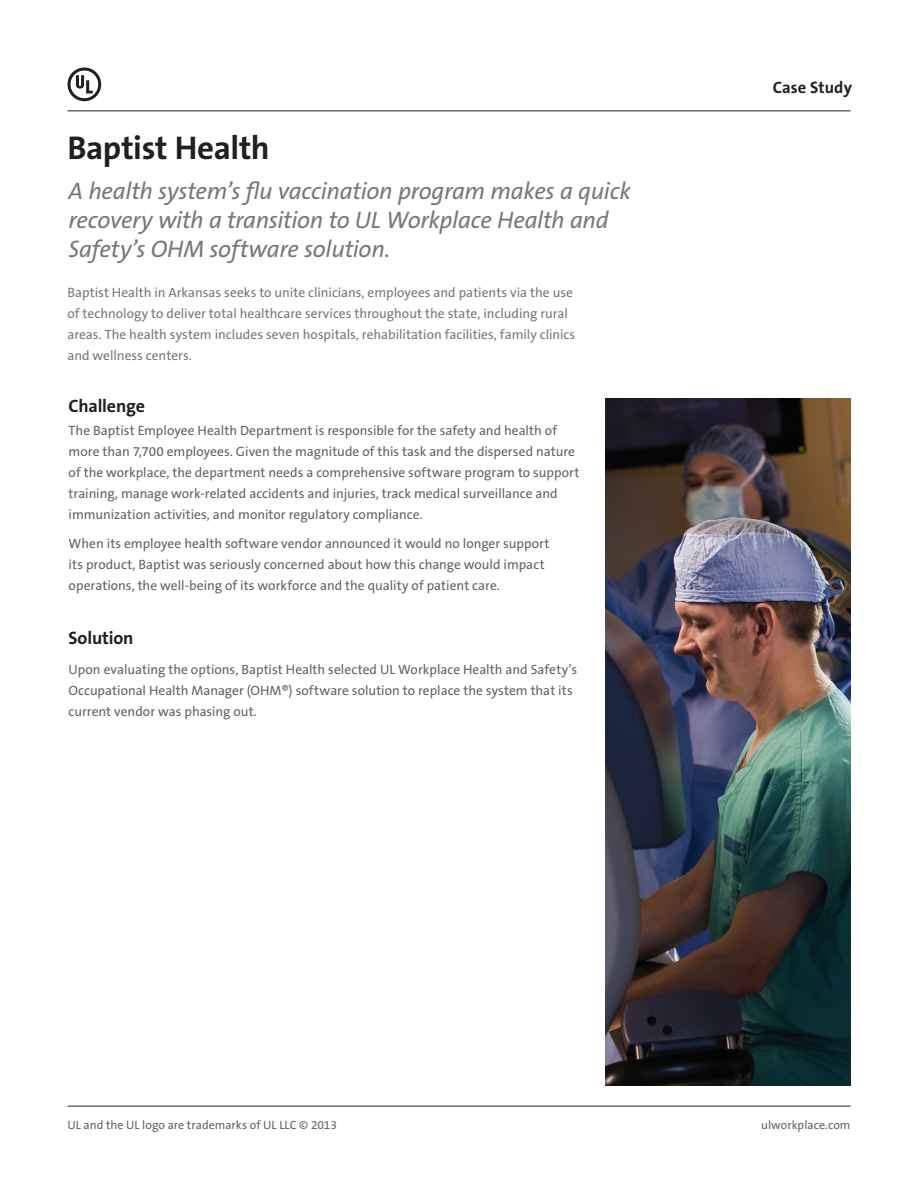
<style>
.page{position:relative;width:918px;height:1188px;background:#fff}
.page>*{position:absolute;margin:0;border:0;box-sizing:border-box;transform-origin:0 0}
.t1{font:700 33px "The Sans B W7";letter-spacing:-.01em;color:#231f20}
.t2{font:italic 24px/28.8px "The Sans B W5 Plain";letter-spacing:-.01em;color:#76787b}
.t3{font:700 18px "The Sans B W7";letter-spacing:-.01em;color:#231f20}
.t4{font:700 16.5px "The Sans B W7";letter-spacing:.005em;color:#231f20}
.t5{font:13.5px/21px "The Sans B W5 Plain";color:#636366}
.t6{font:13.5px/21px "The Sans B W5 Plain";color:#76787b}
.t7{font:12px "The Sans B W5 Plain";letter-spacing:.005em;color:#636366}
</style>
<div class="page">
<img style="left:605px;top:398px;width:245px;height:688px">
<hr style="left:68px;top:1106px;width:782px;height:1px;background:#231f20">
<hr style="left:68px;top:111px;width:782px;height:1px;background:#231f20">
<svg style="left:67px;top:67px;width:35px;height:35px"></svg>
<h1 class="t1" style="left:68px;top:127px;width:204px">Baptist Health</h1>
<h2 class="t2" style="left:69px;top:177px;width:564px">A health system’s flu vaccination program makes a quick recovery with a transition to UL Workplace Health and<br>Safety’s OHM software solution.</h2>
<p class="t6" style="left:68px;top:282px;width:509px">Baptist Health in Arkansas seeks to unite clinicians, employees and patients via the use of technology to deliver total healthcare services throughout the state, including rural areas. The health system includes seven hospitals, rehabilitation facilities, family clinics and wellness centers.</p>
<h3 class="t3" style="left:69px;top:394px;width:78px">Challenge</h3>
<p class="t5" style="left:69px;top:420px;width:512px">The Baptist Employee Health Department is responsible for the safety and health of more than 7,700 employees. Given the magnitude of this task and the dispersed nature of the workplace, the department needs a comprehensive software program to support training, manage work-related accidents and injuries, track medical surveillance and immunization activities, and monitor regulatory compliance.</p>
<p class="t5" style="left:69px;top:533px;width:482px">When its employee health software vendor announced it would no longer support its product, Baptist was seriously concerned about how this change would impact operations, the well-being of its workforce and the quality of patient care.</p>
<h3 class="t3" style="left:69px;top:626px;width:66px">Solution</h3>
<p class="t5" style="left:69px;top:659px;width:510px">Upon evaluating the options, Baptist Health selected UL Workplace Health and Safety’s<br>Occupational Health Manager (OHM®) software solution to replace the system that its current vendor was phasing out.</p>
<p class="t4" style="left:773px;top:77px;width:81px">Case Study</p>
<p class="t7" style="left:68px;top:1118px;width:271px">UL and the UL logo are trademarks of UL LLC © 2013</p>
<p class="t7" style="left:761px;top:1118px;width:91px">ulworkplace.com</p>
</div>
